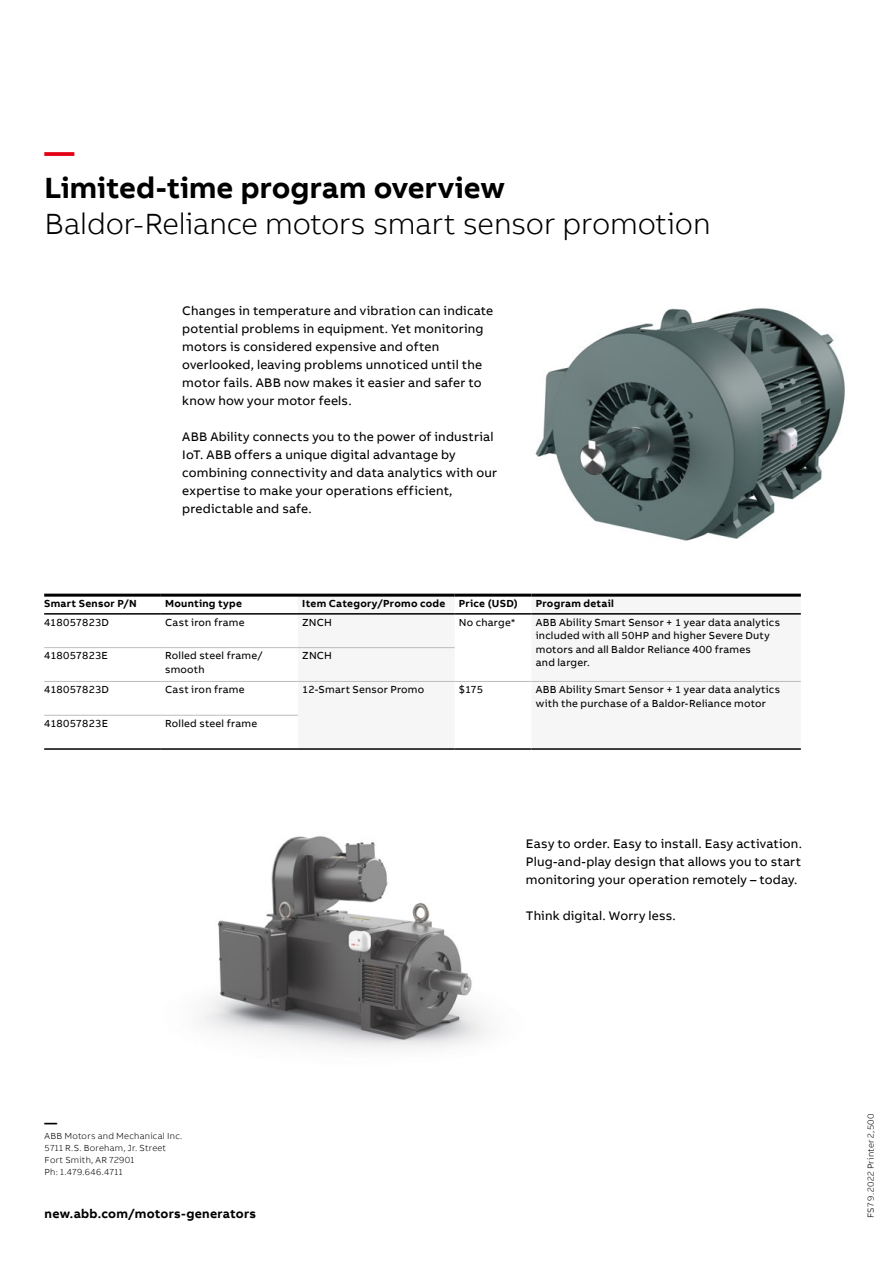
<style>
.page{position:relative;width:893px;height:1263px;background:#fff}
.page>*{position:absolute;margin:0;border:0;box-sizing:border-box;transform-origin:0 0}
.t1{font:300 30px "AB Bvoice";letter-spacing:-.005em;color:#000}
.t2{font:700 30px "AB Bvoice";color:#000}
.t3{font:700 30px "AB Bvoice";color:#e30015}
.t4{font:12.75px/18px "AB Bvoice";letter-spacing:.015em;color:#000}
.t5{font:700 12.75px "AB Bvoice";letter-spacing:.02em;color:#000}
.t6{font:10.5px/13.5px "AB Bvoice";letter-spacing:.02em;color:#000}
.t7{font:700 10.5px "AB Bvoice";letter-spacing:.025em;color:#000}
.t8{font:300 9px/12px "AB Bvoice";letter-spacing:.025em;color:#000}
</style>
<div class="page">
<img style="left:526px;top:308px;width:319px;height:286px">
<img style="left:203px;top:836px;width:284px;height:212px">
<svg style="left:298px;top:648px;width:503px;height:33px;fill:#f6f6f6"></svg>
<hr style="left:44px;top:594px;width:117px;height:3px;background:#000">
<hr style="left:44px;top:613px;width:117px;height:2px;background:#000">
<hr style="left:161px;top:594px;width:137px;height:3px;background:#000">
<hr style="left:298px;top:594px;width:157px;height:3px;background:#000">
<hr style="left:455px;top:594px;width:76px;height:3px;background:#000">
<hr style="left:531px;top:594px;width:270px;height:3px;background:#000">
<hr style="left:161px;top:613px;width:137px;height:2px;background:#000">
<hr style="left:298px;top:613px;width:157px;height:2px;background:#000">
<hr style="left:455px;top:613px;width:76px;height:2px;background:#000">
<hr style="left:531px;top:613px;width:270px;height:2px;background:#000">
<hr style="left:161px;top:647px;width:137px;height:1px;background:#bbbcbc">
<hr style="left:298px;top:647px;width:157px;height:1px;background:#bbbcbc">
<hr style="left:44px;top:748px;width:117px;height:2px;background:#000">
<hr style="left:161px;top:748px;width:137px;height:2px;background:#000">
<hr style="left:298px;top:748px;width:157px;height:2px;background:#000">
<hr style="left:455px;top:748px;width:76px;height:2px;background:#000">
<hr style="left:531px;top:748px;width:270px;height:2px;background:#000">
<hr style="left:44px;top:681px;width:117px;height:1px;background:#bbbcbc">
<hr style="left:161px;top:681px;width:137px;height:1px;background:#bbbcbc">
<hr style="left:298px;top:681px;width:157px;height:1px;background:#bbbcbc">
<hr style="left:455px;top:681px;width:76px;height:1px;background:#bbbcbc">
<hr style="left:531px;top:681px;width:270px;height:1px;background:#bbbcbc">
<hr style="left:44px;top:715px;width:117px;height:1px;background:#bbbcbc">
<hr style="left:161px;top:715px;width:137px;height:1px;background:#bbbcbc">
<hr style="left:44px;top:647px;width:117px;height:1px;background:#bbbcbc">
<h1 class="t3" style="left:45px;top:132px;width:31px">—</h1>
<h1 class="t2" style="left:45px;top:168px;width:462px">Limited-time program overview</h1>
<h1 class="t1" style="left:45px;top:206px;width:667px">Baldor-Reliance motors smart sensor promotion</h1>
<p class="t4" style="left:182px;top:302px;width:312px">Changes in temperature and vibration can indicate potential problems in equipment. Yet monitoring motors is considered expensive and often overlooked, leaving problems unnoticed until the motor fails. ABB now makes it easier and safer to know how your motor feels.</p>
<p class="t4" style="left:182px;top:428px;width:316px">ABB Ability connects you to the power of industrial IoT. ABB offers a unique digital advantage by combining connectivity and data analytics with our expertise to make your operations efficient, predictable and safe.</p>
<p class="t7" style="left:44px;top:597px;width:94px">Smart Sensor P/N</p>
<p class="t7" style="left:165px;top:597px;width:78px">Mounting type</p>
<p class="t7" style="left:302px;top:597px;width:145px">Item Category/Promo code</p>
<p class="t7" style="left:459px;top:597px;width:60px">Price (USD)</p>
<p class="t7" style="left:536px;top:597px;width:80px">Program detail</p>
<p class="t6" style="left:44px;top:615px;width:66px">418057823D</p>
<p class="t6" style="left:165px;top:615px;width:81px">Cast iron frame</p>
<p class="t6" style="left:302px;top:615px;width:31px">ZNCH</p>
<p class="t6" style="left:459px;top:615px;width:58px">No charge*</p>
<p class="t6" style="left:536px;top:615px;width:246px">ABB Ability Smart Sensor + 1 year data analytics included with all 50HP and higher Severe Duty motors and all Baldor Reliance 400 frames<br>and larger.</p>
<p class="t6" style="left:44px;top:649px;width:65px">418057823E</p>
<p class="t6" style="left:165px;top:649px;width:99px">Rolled steel frame/ smooth</p>
<p class="t6" style="left:302px;top:649px;width:31px">ZNCH</p>
<p class="t6" style="left:44px;top:683px;width:66px">418057823D</p>
<p class="t6" style="left:165px;top:683px;width:81px">Cast iron frame</p>
<p class="t6" style="left:302px;top:683px;width:124px">12-Smart Sensor Promo</p>
<p class="t6" style="left:459px;top:683px;width:26px">$175</p>
<p class="t6" style="left:536px;top:683px;width:246px">ABB Ability Smart Sensor + 1 year data analytics with the purchase of a Baldor-Reliance motor</p>
<p class="t6" style="left:44px;top:717px;width:65px">418057823E</p>
<p class="t6" style="left:165px;top:717px;width:93px">Rolled steel frame</p>
<p class="t4" style="left:526px;top:834px;width:278px;text-align:justify">Easy to order. Easy to install. Easy activation.<br>Plug-and-play design that allows you to start monitoring your operation remotely – today.</p>
<p class="t4" style="left:526px;top:906px;width:151px">Think digital. Worry less.</p>
<p class="t5" style="left:45px;top:1114px;width:14px">—</p>
<p class="t8" style="left:45px;top:1129px;width:139px">ABB Motors and Mechanical Inc.<br>5711 R.S. Boreham, Jr. Street<br>Fort Smith, AR 72901<br>Ph: 1.479.646.4711</p>
<p class="t5" style="left:45px;top:1206px;width:213px">new.abb.com/motors-generators</p>
<p class="t8" style="left:865px;top:1218px;width:107px;rotate:-90deg">FS7 9.2022 Printer 2,500</p>
</div>
